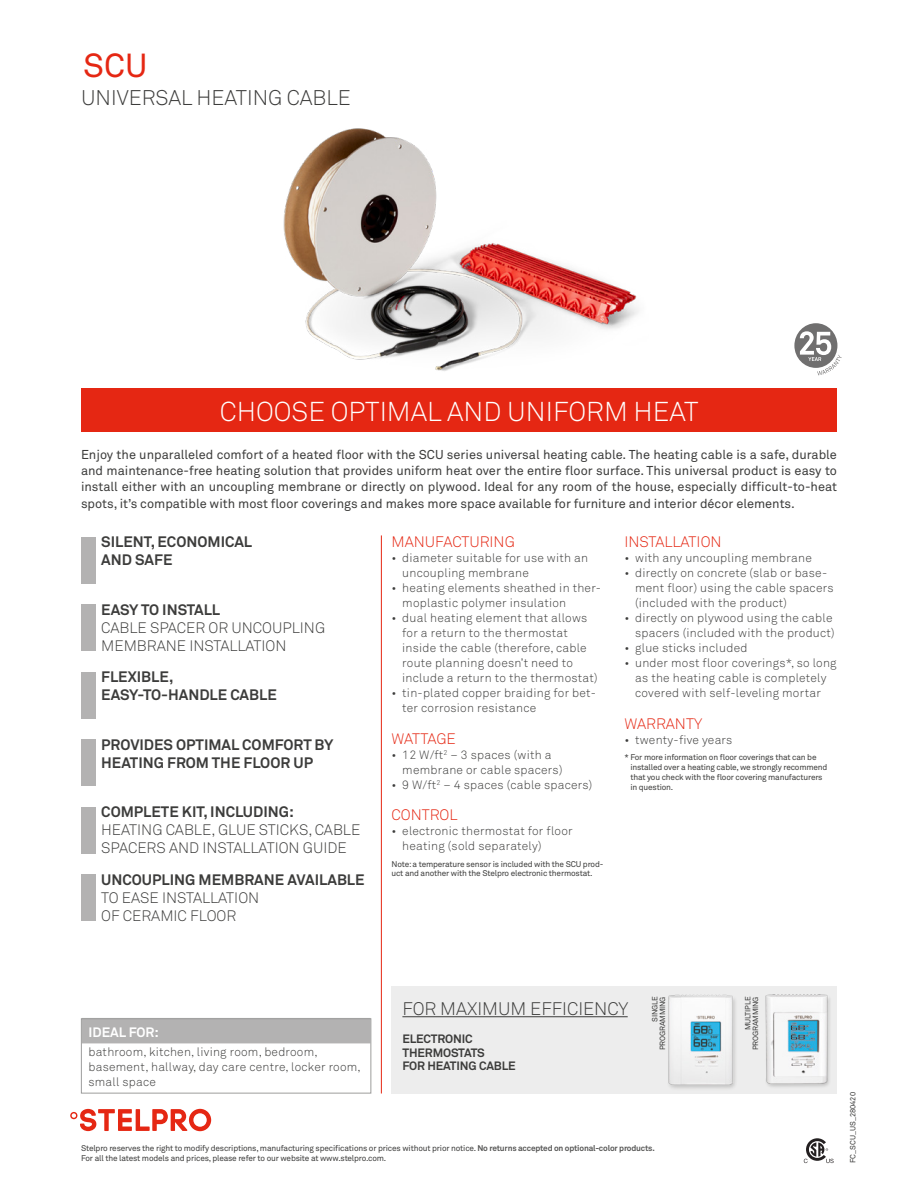
<style>
.page{position:relative;width:918px;height:1188px;background:#fff}
.page>*{position:absolute;margin:0;border:0;box-sizing:border-box;transform-origin:0 0}
.t1{font:33px "Akkurat";color:#e52713}
.t2{font:300 27px "Akkurat";color:#fff}
.t3{font:300 21px "Akkurat";color:#3c3c3b}
.t4{font:300 18px "Akkurat";color:#3c3c3b}
.t5{font:700 15px/18px "Akkurat";color:#3c3c3b}
.t6{font:300 15px/18px "Akkurat";color:#3c3c3b}
.t7{font:300 15px "Akkurat";color:#e52713}
.t8{font:700 13.5px "Akkurat";color:#fff}
.t9{font:12.75px/16.5px "Akkurat";color:#3c3c3b;text-align:justify}
.t10{font:300 12px/15px "Akkurat";letter-spacing:.02em;color:#3c3c3b}
.t11{font:700 12px/13.5px "Akkurat";letter-spacing:-.01em;color:#3c3c3b}
.t12{font:8.25px/9.9px "Akkurat";letter-spacing:-.02em;color:#3c3c3b}
.t13{font:7.5px/7.5px "Akkurat";letter-spacing:-.02em;color:#3c3c3b;text-align:right}
.t14{font:7.5px "Akkurat";color:#3c3c3b}
.s1{font-weight:700;color:#575756}
</style>
<div class="page">
<div style="left:392px;top:986px;width:445px;height:107px;background:#ededed"></div>
<img style="left:250px;top:128px;width:419px;height:261px">
<svg style="left:804px;top:1138px;width:30px;height:25px"></svg>
<div style="left:794px;top:323px;width:43px;height:45px;background:#706f6f;border-radius:50%"></div>
<svg style="left:800px;top:331px;width:42px;height:44px"></svg>
<hr style="left:381px;top:535px;width:1px;height:559px;background:#e52713">
<div style="left:82px;top:1018px;width:288px;height:25px;background:#b3b2b2"></div>
<div style="left:81px;top:1018px;width:290px;height:76px;border:1px solid #9d9d9c"></div>
<div style="left:81px;top:537px;width:14px;height:46px;background:#b3b2b2"></div>
<div style="left:81px;top:604px;width:14px;height:47px;background:#b3b2b2"></div>
<div style="left:81px;top:672px;width:14px;height:46px;background:#b3b2b2"></div>
<div style="left:81px;top:739px;width:14px;height:47px;background:#b3b2b2"></div>
<div style="left:81px;top:807px;width:14px;height:46px;background:#b3b2b2"></div>
<div style="left:81px;top:874px;width:14px;height:47px;background:#b3b2b2"></div>
<div style="left:81px;top:389px;width:756px;height:43px;background:#e52713"></div>
<hr style="left:402px;top:1016px;width:226px;height:1px;background:#3c3c3b">
<img style="left:668px;top:994px;width:73px;height:100px">
<img style="left:765px;top:995px;width:65px;height:92px">
<svg style="left:70px;top:1109px;width:141px;height:22px"></svg>
<h1 class="t1" style="left:83px;top:45px;width:66px">SCU</h1>
<h3 class="t3" style="left:81px;top:85px;width:271px">UNIVERSAL HEATING CABLE</h3>
<h2 class="t2" style="left:220px;top:395px;width:480px">CHOOSE OPTIMAL AND UNIFORM HEAT</h2>
<p class="t9" style="left:81px;top:446px;width:758px">Enjoy the unparalleled comfort of a heated floor with the SCU series universal heating cable. The heating cable is a safe, durable and maintenance-free heating solution that provides uniform heat over the entire floor surface. This universal product is easy to install either with an uncoupling membrane or directly on plywood. Ideal for any room of the house, especially difficult-to-heat spots, it’s compatible with most floor coverings and makes more space available for furniture and interior décor elements.</p>
<p class="t5" style="left:101px;top:533px;width:152px">SILENT, ECONOMICAL<br>AND SAFE</p>
<p class="t5" style="left:101px;top:600px;width:120px">EASY TO INSTALL</p>
<p class="t6" style="left:101px;top:618px;width:225px">CABLE SPACER OR UNCOUPLING<br>MEMBRANE INSTALLATION</p>
<p class="t5" style="left:101px;top:668px;width:177px">FLEXIBLE,<br>EASY-TO-HANDLE CABLE</p>
<p class="t5" style="left:101px;top:735px;width:234px">PROVIDES OPTIMAL COMFORT BY<br>HEATING FROM THE FLOOR UP</p>
<p class="t5" style="left:101px;top:803px;width:194px">COMPLETE KIT, INCLUDING:</p>
<p class="t6" style="left:101px;top:821px;width:261px">HEATING CABLE, GLUE STICKS, CABLE<br>SPACERS AND INSTALLATION GUIDE</p>
<p class="t5" style="left:101px;top:870px;width:265px">UNCOUPLING MEMBRANE AVAILABLE</p>
<p class="t6" style="left:101px;top:888px;width:160px">TO EASE INSTALLATION<br>OF CERAMIC FLOOR</p>
<p class="t7" style="left:392px;top:533px;width:125px">MANUFACTURING</p>
<p class="t10" style="left:402px;top:551px;width:187px;text-indent:-11px">• diameter suitable for use with an uncoupling membrane</p>
<p class="t10" style="left:402px;top:581px;width:200px;text-indent:-11px">• heating elements sheathed in ther&shy;moplastic polymer insulation</p>
<p class="t10" style="left:402px;top:611px;width:197px;text-indent:-11px">• dual heating element that allows for a return to the thermostat inside the cable (therefore, cable route planning doesn’t need to include a return to the thermostat)</p>
<p class="t10" style="left:402px;top:686px;width:195px;text-indent:-11px">• tin-plated copper braiding for bet&shy;ter corrosion resistance</p>
<p class="t7" style="left:392px;top:729px;width:66px">WATTAGE</p>
<p class="t10" style="left:402px;top:747px;width:162px;text-indent:-11px">• 12 W/ft<sup>2</sup> – 3 spaces (with a membrane or cable spacers)</p>
<p class="t10" style="left:391px;top:777px;width:202px">• 9 W/ft<sup>2</sup> – 4 spaces (cable spacers)</p>
<p class="t7" style="left:392px;top:805px;width:68px">CONTROL</p>
<p class="t10" style="left:402px;top:823px;width:172px;text-indent:-11px">• electronic thermostat for floor heating (sold separately)</p>
<p class="t12" style="left:392px;top:859px;width:213px">Note: a temperature sensor is included with the SCU prod&shy;uct and another with the Stelpro electronic thermostat.</p>
<p class="t7" style="left:624px;top:533px;width:99px">INSTALLATION</p>
<p class="t10" style="left:624px;top:551px;width:189px">• with any uncoupling membrane</p>
<p class="t10" style="left:635px;top:566px;width:200px;text-indent:-11px">• directly on concrete (slab or base&shy;ment floor) using the cable spacers (included with the product)</p>
<p class="t10" style="left:624px;top:611px;width:212px;text-align:right">• directly on plywood using the cable spacers (included with the product)</p>
<p class="t10" style="left:624px;top:641px;width:125px">• glue sticks included</p>
<p class="t10" style="left:624px;top:656px;width:214px;text-align:center">• under most floor coverings*, so long as the heating cable is completely covered with self-leveling mortar</p>
<p class="t7" style="left:624px;top:714px;width:79px">WARRANTY</p>
<p class="t10" style="left:624px;top:732px;width:110px">• twenty-five years</p>
<p class="t12" style="left:630px;top:752px;width:199px;text-indent:-6px">* For more information on floor coverings that can be installed over a heating cable, we strongly recommend that you check with the floor covering manufacturers in question.</p>
<p class="t8" style="left:88px;top:1023px;width:72px">IDEAL FOR:</p>
<p class="t10" style="left:88px;top:1044px;width:274px">bathroom, kitchen, living room, bedroom, basement, hallway, day care centre, locker room, small space</p>
<h3 class="t4" style="left:402px;top:997px;width:227px">FOR MAXIMUM EFFICIENCY</h3>
<p class="t13" style="left:651px;top:1050px;width:55px;rotate:-90deg">SINGLE<br>PROGRAMMING</p>
<p class="t13" style="left:744px;top:1050px;width:55px;rotate:-90deg">MULTIPLE<br>PROGRAMMING</p>
<p class="t11" style="left:402px;top:1032px;width:115px">ELECTRONIC<br>THERMOSTATS<br>FOR HEATING CABLE</p>
<p class="t12" style="left:81px;top:1143px;width:575px">Stelpro reserves the right to modify descriptions, manufacturing specifications or prices without prior notice. <span class="s1">No returns accepted on optional-color products.<br></span>For all the latest models and prices, please refer to our website at www.stelpro.com.</p>
<p class="t14" style="left:848px;top:1163px;width:72px;rotate:-90deg">FC_SCU_US_280420</p>
</div>
